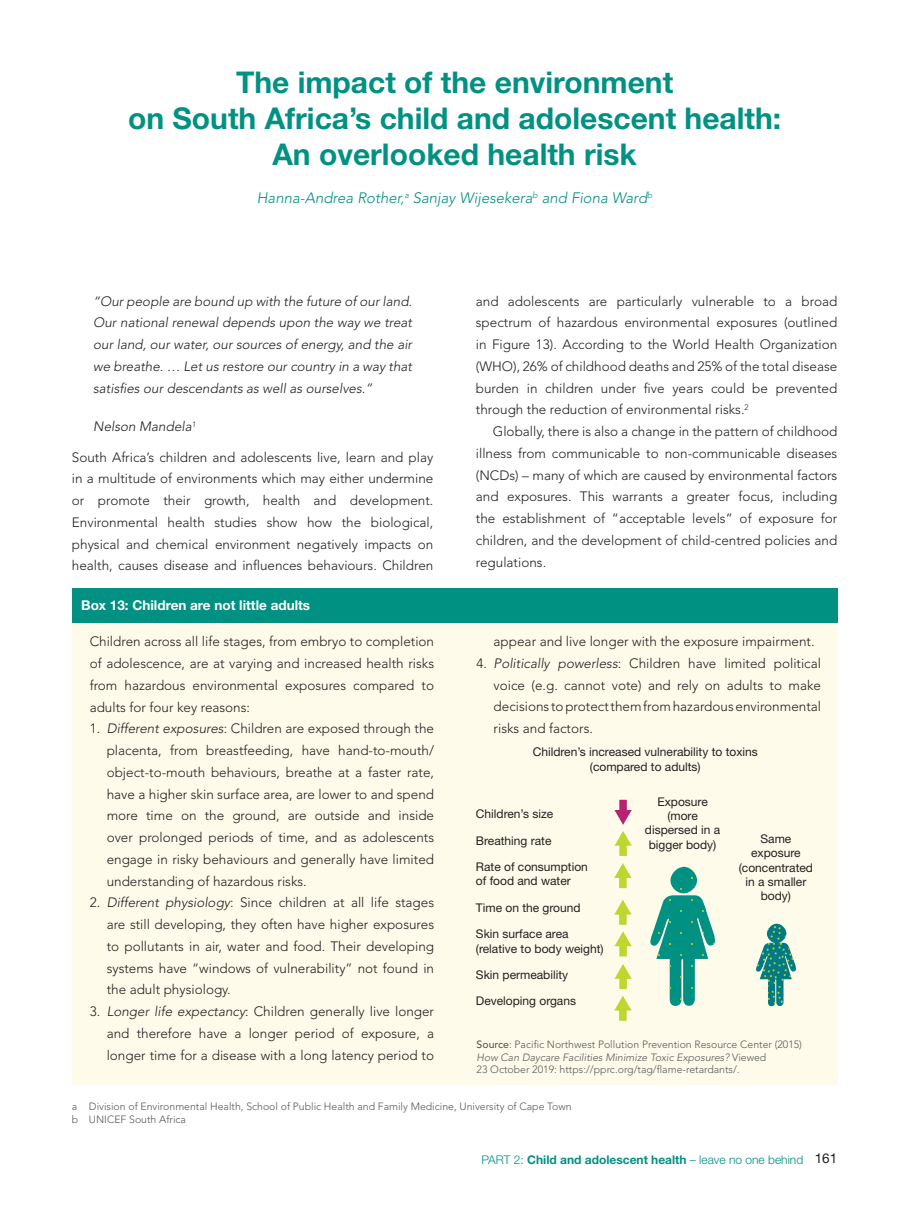
<style>
.page{position:relative;width:910px;height:1207px;background:#fff}
.page>*{position:absolute;margin:0;border:0;box-sizing:border-box;transform-origin:0 0}
.t1{font:700 30px/36px "Helvetica Neue LT Std";color:#009182;text-align:center}
.t2{font:italic 300 15px "Avenir LT Std";color:#009182}
.t3{font:300 13.5px/21.8px "Avenir LT Std";color:#231f20;text-align:justify}
.t4{font:italic 300 13.5px/21.8px "Avenir LT Std";color:#231f20;text-align:justify}
.t5{font:700 13.5px "Helvetica Neue LT Std";color:#fff}
.t6{font:12px/14.4px "Helvetica Neue LT Std";color:#231f20}
.t7{font:700 12px "Helvetica Neue LT Std";color:#009182}
.t8{font:300 10.5px/12.6px "Avenir LT Std";color:#57585a}
.s1{font-style:italic}
.s2{font-weight:500}
.s3{font-weight:300}
.s4{font-weight:400;font-size:13.5px;color:#231f20}
</style>
<div class="page">
<div style="left:73px;top:619px;width:765px;height:466px;background:#fefbea"></div>
<svg style="left:650px;top:867px;width:65px;height:139px"></svg>
<svg style="left:756px;top:924px;width:40px;height:82px"></svg>
<div style="left:619px;top:800px;width:8px;height:12px;background:#b62270"></div>
<svg style="left:614px;top:810px;width:18px;height:15px"></svg>
<div style="left:619px;top:843px;width:8px;height:13px;background:#bed630"></div>
<svg style="left:614px;top:831px;width:18px;height:15px"></svg>
<div style="left:619px;top:875px;width:8px;height:13px;background:#bed630"></div>
<svg style="left:614px;top:863px;width:17px;height:15px"></svg>
<div style="left:619px;top:912px;width:8px;height:13px;background:#bed630"></div>
<svg style="left:614px;top:900px;width:17px;height:15px"></svg>
<div style="left:619px;top:944px;width:8px;height:12px;background:#bed630"></div>
<svg style="left:614px;top:931px;width:18px;height:15px"></svg>
<div style="left:619px;top:976px;width:8px;height:13px;background:#bed630"></div>
<svg style="left:614px;top:964px;width:18px;height:15px"></svg>
<div style="left:619px;top:1008px;width:8px;height:13px;background:#bed630"></div>
<svg style="left:614px;top:996px;width:17px;height:14px"></svg>
<div style="left:73px;top:588px;width:765px;height:34px;background:#009182"></div>
<h1 class="t1" style="left:128px;top:64px;width:655px">The impact of the environment<br>on South Africa’s child and adolescent health:<br>An overlooked health risk</h1>
<p class="t2" style="left:257px;top:189px;width:397px">Hanna-Andrea Rother,<sup>a</sup> Sanjay Wijesekera<sup>b</sup> and Fiona Ward<sup>b</sup></p>
<p class="t4" style="left:93px;top:290px;width:320px">“Our people are bound up with the future of our land.<br>Our national renewal depends upon the way we treat our land, our water, our sources of energy, and the air we breathe. … Let us restore our country in a way that satisfies our descendants as well as ourselves.”</p>
<p class="t4" style="left:93px;top:416px;width:104px">Nelson Mandela<sup>1</sup></p>
<p class="t3" style="left:72px;top:446px;width:363px">South Africa’s children and adolescents live, learn and play in a multitude of environments which may either undermine or promote their growth, health and development.<br>Environmental health studies show how the biological, physical and chemical environment negatively impacts on health, causes disease and influences behaviours. Children</p>
<p class="t5" style="left:81px;top:597px;width:230px">Box 13: Children are not little adults</p>
<p class="t3" style="left:90px;top:631px;width:346px">Children across all life stages, from embryo to completion of adolescence, are at varying and increased health risks from hazardous environmental exposures compared to adults for four key reasons:</p>
<p class="t3" style="left:107px;top:718px;width:329px;text-indent:-17px">1. <span class="s1">Different exposures</span>: Children are exposed through the placenta, from breastfeeding, have hand-to-mouth/ object-to-mouth behaviours, breathe at a faster rate, have a higher skin surface area, are lower to and spend more time on the ground, are outside and inside over prolonged periods of time, and as adolescents engage in risky behaviours and generally have limited understanding of hazardous risks.</p>
<p class="t3" style="left:107px;top:892px;width:329px;text-indent:-17px">2. <span class="s1">Different physiology</span>: Since children at all life stages are still developing, they often have higher exposures to pollutants in air, water and food. Their developing systems have “windows of vulnerability” not found in the adult physiology.</p>
<p class="t3" style="left:107px;top:1000px;width:329px;text-indent:-17px">3. <span class="s1">Longer life expectancy</span>: Children generally live longer and therefore have a longer period of exposure, a longer time for a disease with a long latency period to</p>
<p class="t3" style="left:476px;top:290px;width:363px">and adolescents are particularly vulnerable to a broad spectrum of hazardous environmental exposures (outlined in Figure 13). According to the World Health Organization (WHO), 26% of childhood deaths and 25% of the total disease burden in children under five years could be prevented through the reduction of environmental risks.<sup>2</sup></p>
<p class="t3" style="left:476px;top:421px;width:363px;text-indent:17px">Globally, there is also a change in the pattern of childhood illness from communicable to non-communicable diseases (NCDs) – many of which are caused by environmental factors and exposures. This warrants a greater focus, including the establishment of “acceptable levels” of exposure for children, and the development of child-centred policies and regulations.</p>
<p class="t3" style="left:494px;top:631px;width:322px">appear and live longer with the exposure impairment.</p>
<p class="t3" style="left:494px;top:652px;width:329px;text-indent:-17px">4. <span class="s1">Politically powerless</span>: Children have limited political voice (e.g. cannot vote) and rely on adults to make decisions to protect them from hazardous environmental risks and factors.</p>
<p class="t6" style="left:533px;top:744px;width:227px;text-align:center">Children’s increased vulnerability to toxins (compared to adults)</p>
<p class="t6" style="left:645px;top:794px;width:77px;text-align:center">Exposure (more dispersed in a bigger body)</p>
<p class="t6" style="left:476px;top:807px;width:79px">Children’s size</p>
<p class="t6" style="left:476px;top:827px;width:114px;line-height:26.4px">Breathing rate<br>Rate of consumption</p>
<p class="t6" style="left:476px;top:868px;width:106px;line-height:26.4px">of food and water<br>Time on the ground</p>
<p class="t6" style="left:476px;top:927px;width:129px">Skin surface area (relative to body weight)</p>
<p class="t6" style="left:476px;top:961px;width:102px;line-height:26.4px">Skin permeability<br>Developing organs</p>
<p class="t6" style="left:739px;top:831px;width:76px;text-align:center">Same exposure (concentrated in a smaller body)</p>
<p class="t8" style="left:477px;top:1038px;width:327px"><span class="s2">Source</span>: Pacific Northwest Pollution Prevention Resource Center (2015)<br><span class="s1">How Can Daycare Facilities Minimize Toxic Exposures?</span> Viewed<br>23 October 2019: https://pprc.org/tag/flame-retardants/.</p>
<p class="t8" style="left:72px;top:1100px;width:501px">a Division of Environmental Health, School of Public Health and Family Medicine, University of Cape Town b UNICEF South Africa</p>
<p class="t7" style="left:482px;top:1152px;width:357px"><span class="s3">PART 2:</span> Child and adolescent health <span class="s3">– leave no one behind</span> <span class="s4">161</span></p>
</div>
